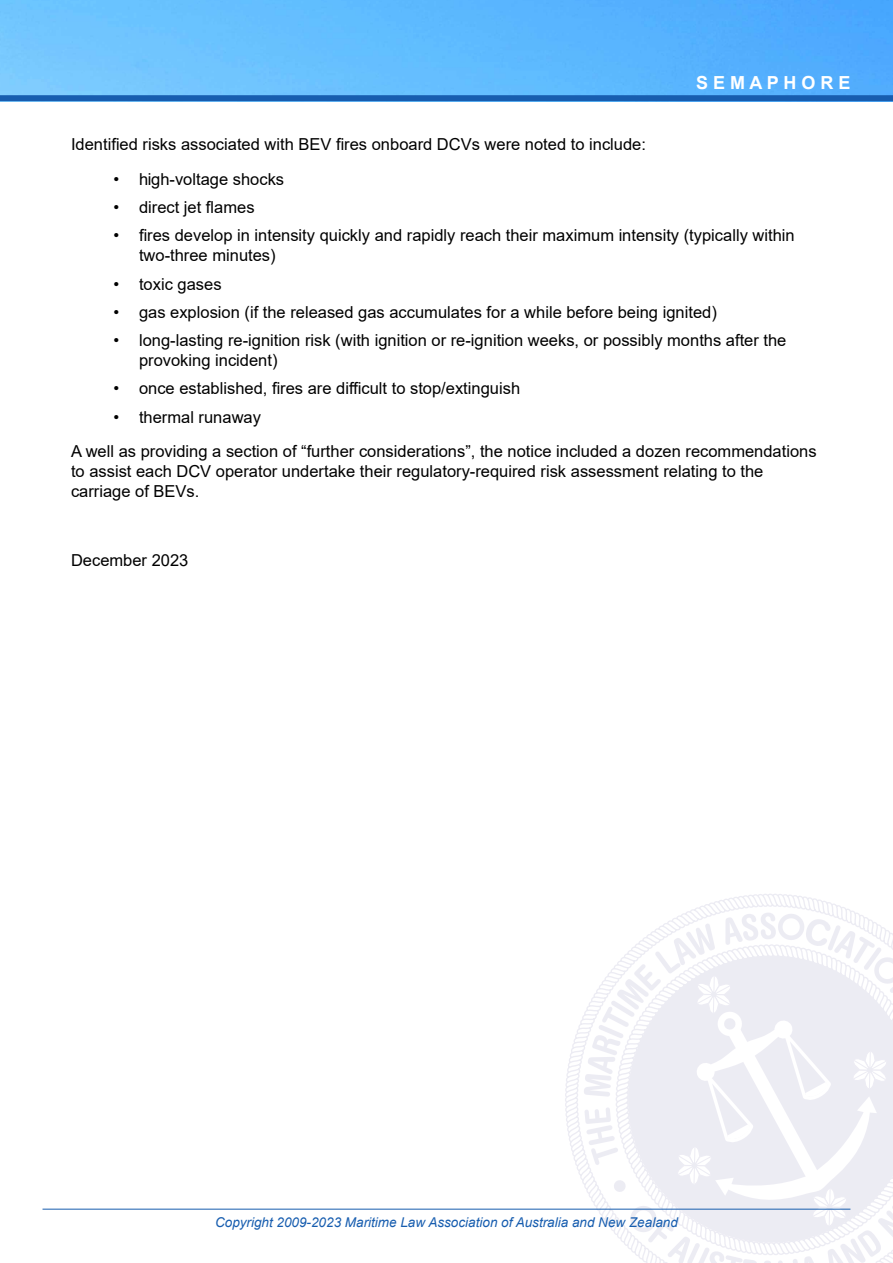
<style>
.page{position:relative;width:893px;height:1263px;background:#fff}
.page>*{position:absolute;margin:0;border:0;box-sizing:border-box;transform-origin:0 0}
.t1{font:700 18px "Arial";color:#fff}
.t2{font:16.5px/19.8px "Arial";color:#000}
.t3{font:italic 13.5px "Arial";color:#175daf}
</style>
<div class="page">
<svg style="left:564px;top:1015px;width:20px;height:194px"></svg>
<svg style="left:697px;top:894px;width:148px;height:14px"></svg>
<svg style="left:584px;top:912px;width:309px;height:351px"></svg>
<hr style="left:43px;top:1209px;width:807px;height:1px;background:#175daf">
<img style="left:0;top:0;width:893px;height:95px">
<div style="left:0;top:95px;width:893px;height:6px;background:#175daf"></div>
<p class="t1" style="left:696px;top:70px;width:156px">S E M A P H O R E</p>
<p class="t2" style="left:71px;top:134px;width:576px">Identified risks associated with BEV fires onboard DCVs were noted to include:</p>
<p class="t2" style="left:114px;top:169px;width:172px">• high-voltage shocks</p>
<p class="t2" style="left:114px;top:197px;width:143px">• direct jet flames</p>
<p class="t2" style="left:139px;top:226px;width:657px;text-indent:-26px">• fires develop in intensity quickly and rapidly reach their maximum intensity (typically within two-three minutes)</p>
<p class="t2" style="left:114px;top:274px;width:110px">• toxic gases</p>
<p class="t2" style="left:114px;top:302px;width:605px">• gas explosion (if the released gas accumulates for a while before being ignited)</p>
<p class="t2" style="left:139px;top:330px;width:649px;text-indent:-26px">• long-lasting re-ignition risk (with ignition or re-ignition weeks, or possibly months after the provoking incident)</p>
<p class="t2" style="left:114px;top:378px;width:408px">• once established, fires are difficult to stop/extinguish</p>
<p class="t2" style="left:71px;top:399px;width:747px;line-height:34.7px;text-indent:43px">• thermal runaway<br>A well as providing a section of “further considerations”, the notice included a dozen recommendations</p>
<p class="t2" style="left:71px;top:461px;width:694px">to assist each DCV operator undertake their regulatory-required risk assessment relating to the carriage of BEVs.</p>
<p class="t2" style="left:71px;top:550px;width:119px">December 2023</p>
<p class="t3" style="left:215px;top:1213px;width:464px">Copyright 2009-2023 Maritime Law Association of Australia and New Zealand</p>
</div>
